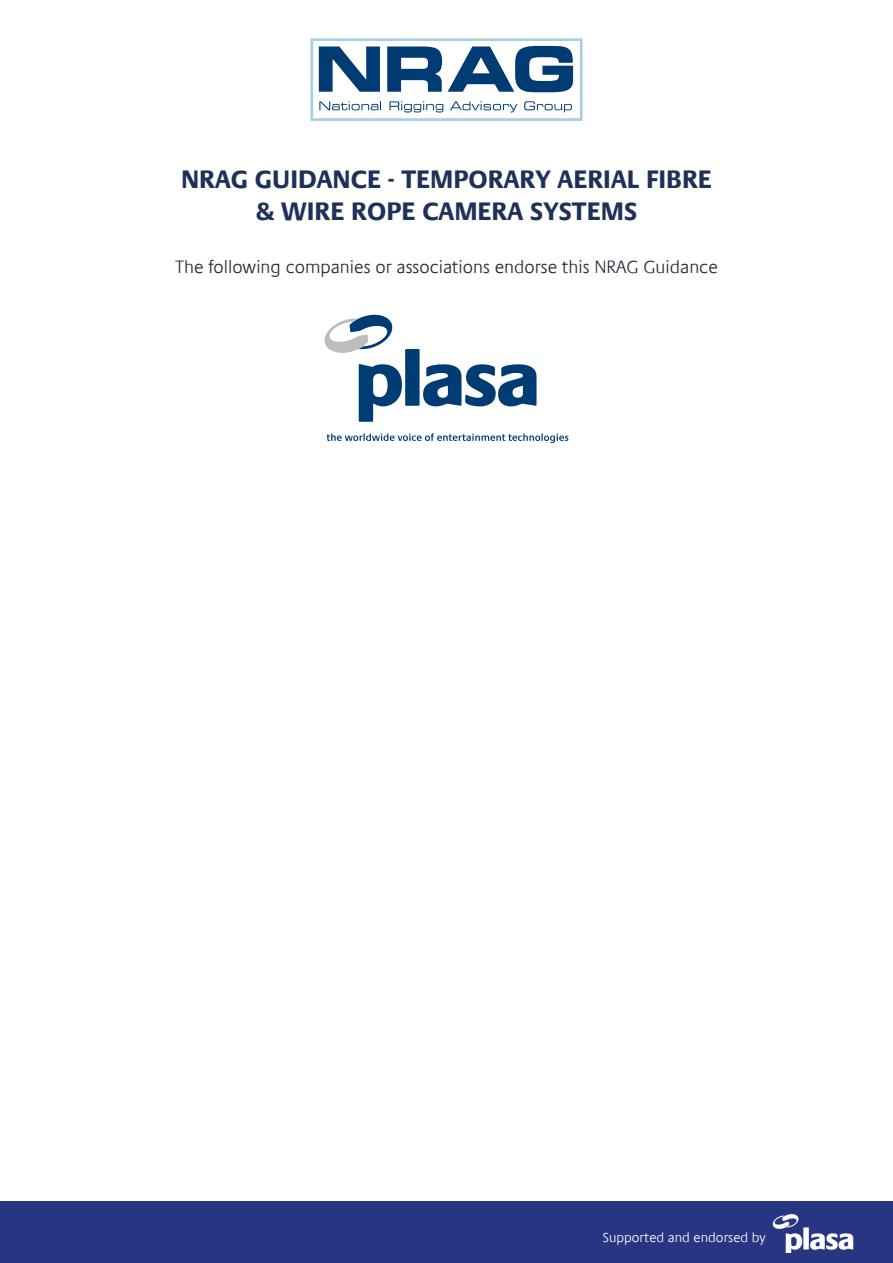
<style>
.page{position:relative;width:893px;height:1263px;background:#fff}
.page>*{position:absolute;margin:0;border:0;box-sizing:border-box;transform-origin:0 0}
.header_1{font:700 25.5px "Praxis Com";color:#1f3159}
.body_copy{font:300 18px "Praxis Com";color:#232a36}
.t1{font:300 13.5px "Praxis Com";color:#fff}
</style>
<div class="page">
<div style="left:310px;top:38px;width:273px;height:83px;border:3px solid #a9d0df"></div>
<svg style="left:319px;top:46px;width:61px;height:46px"></svg>
<svg style="left:387px;top:46px;width:55px;height:46px"></svg>
<svg style="left:319px;top:101px;width:62px;height:9px"></svg>
<svg style="left:389px;top:101px;width:54px;height:11px"></svg>
<svg style="left:450px;top:101px;width:67px;height:11px"></svg>
<svg style="left:524px;top:101px;width:48px;height:11px"></svg>
<svg style="left:448px;top:46px;width:125px;height:46px"></svg>
<div style="left:0;top:1201px;width:893px;height:62px;background:#283583"></div>
<img style="left:772px;top:1214px;width:82px;height:39px">
<svg style="left:359px;top:364px;width:43px;height:58px"></svg>
<div style="left:405px;top:349px;width:15px;height:57px;background:#003c74"></div>
<svg style="left:423px;top:364px;width:113px;height:42px"></svg>
<svg style="left:325px;top:315px;width:68px;height:38px"></svg>
<svg style="left:327px;top:433px;width:241px;height:10px"></svg>
<p class="header_1" style="left:181px;top:165px;width:532px">NRAG GUIDANCE - TEMPORARY AERIAL FIBRE</p>
<p class="header_1" style="left:256px;top:196px;width:383px">&amp; WIRE ROPE CAMERA SYSTEMS</p>
<p class="body_copy" style="left:175px;top:257px;width:544px">The following companies or associations endorse this NRAG Guidance</p>
<p class="t1" style="left:603px;top:1229px;width:165px">Supported and endorsed by</p>
</div>
